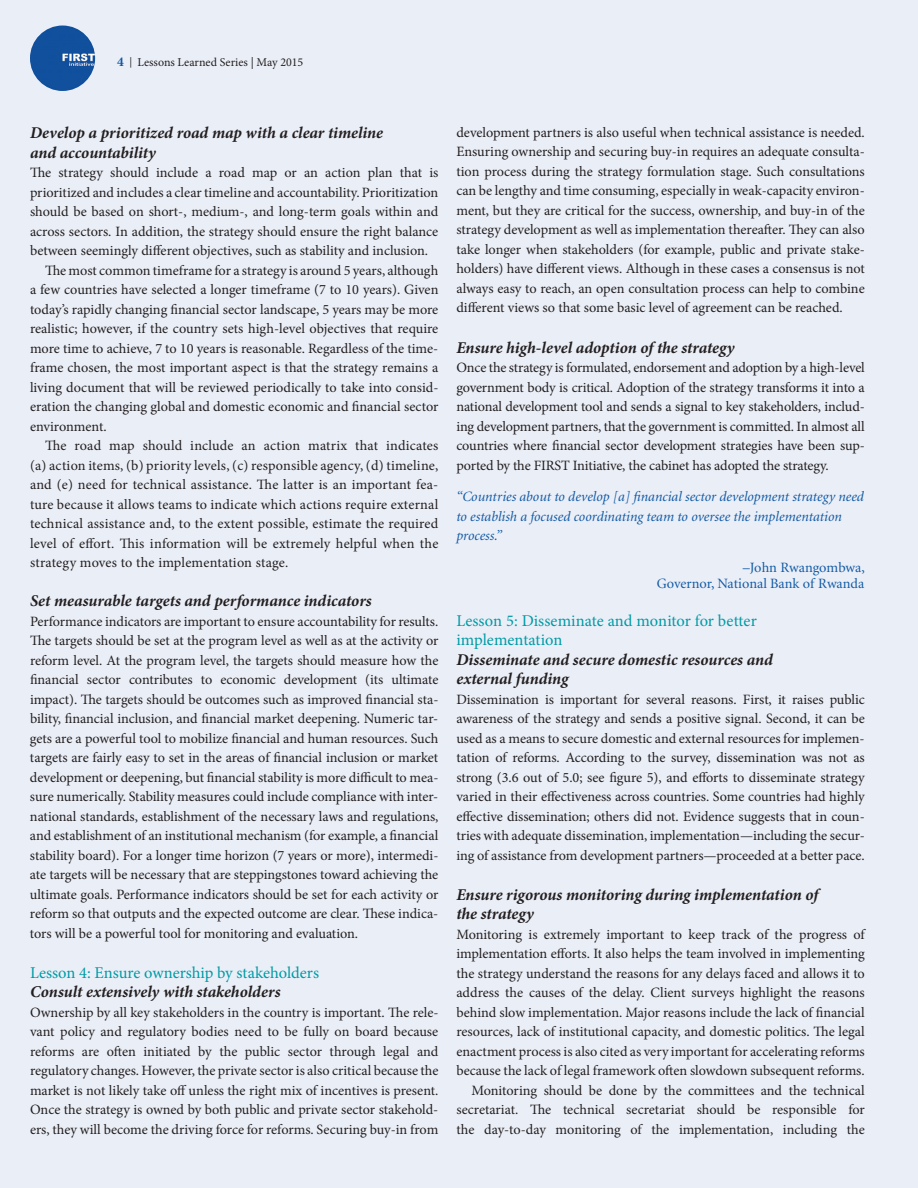
<style>
.page{position:relative;width:918px;height:1188px;background:#eaeef7}
.page>*{position:absolute;margin:0;border:0;box-sizing:border-box;transform-origin:0 0}
.t1{font:italic 700 16.5px/19.5px "Minion Pro";letter-spacing:-.005em;color:#231f20}
.t2{font:16.5px/19.5px "Minion Pro";color:#009ba5}
.t3{font:14.25px/19.5px "Minion Pro";color:#231f20;text-align:justify}
.t4{font:italic 14.25px/19.5px "Minion";color:#115aa5}
.t5{font:14.25px/16.5px "Minion";color:#115aa5;text-align:right}
.t6{font:12px "Minion Pro";color:#231f20}
.s1{font-weight:700;font-size:13.5px;color:#115aa5}
.s2{font-size:10.5px}
</style>
<div class="page">
<img style="left:30px;top:26px;width:65px;height:65px;border-radius:33px">
<p class="t6" style="left:117px;top:54px;width:188px"><span class="s1">4</span> <span class="s2">|</span> Lessons Learned Series | May 2015</p>
<p class="t1" style="left:30px;top:123px;width:355px">Develop a prioritized road map with a clear timeline and accountability</p>
<p class="t3" style="left:30px;top:163px;width:410px">The strategy should include a road map or an action plan that is</p>
<p class="t3" style="left:30px;top:183px;width:410px">prioritized and includes a clear timeline and accountability. Prioritization</p>
<p class="t3" style="left:30px;top:202px;width:410px">should be based on short-, medium-, and long-term goals within and</p>
<p class="t3" style="left:30px;top:222px;width:410px">across sectors. In addition, the strategy should ensure the right balance</p>
<p class="t3" style="left:30px;top:241px;width:400px">between seemingly different objectives, such as stability and inclusion.</p>
<p class="t3" style="left:45px;top:261px;width:395px">The most common timeframe for a strategy is around 5 years, although</p>
<p class="t3" style="left:30px;top:280px;width:410px">a few countries have selected a longer timeframe (7 to 10 years). Given</p>
<p class="t3" style="left:30px;top:300px;width:410px">today’s rapidly changing financial sector landscape, 5 years may be more</p>
<p class="t3" style="left:30px;top:319px;width:410px">realistic; however, if the country sets high-level objectives that require</p>
<p class="t3" style="left:30px;top:339px;width:410px">more time to achieve, 7 to 10 years is reasonable. Regardless of the time-</p>
<p class="t3" style="left:30px;top:358px;width:410px">frame chosen, the most important aspect is that the strategy remains a</p>
<p class="t3" style="left:30px;top:378px;width:410px">living document that will be reviewed periodically to take into consid-</p>
<p class="t3" style="left:30px;top:397px;width:410px">eration the changing global and domestic economic and financial sector</p>
<p class="t3" style="left:30px;top:417px;width:78px">environment.</p>
<p class="t3" style="left:45px;top:436px;width:395px">The road map should include an action matrix that indicates</p>
<p class="t3" style="left:30px;top:456px;width:410px">(a) action items, (b) priority levels, (c) responsible agency, (d) timeline,</p>
<p class="t3" style="left:30px;top:475px;width:410px">and (e) need for technical assistance. The latter is an important fea-</p>
<p class="t3" style="left:30px;top:495px;width:410px">ture because it allows teams to indicate which actions require external</p>
<p class="t3" style="left:30px;top:514px;width:410px">technical assistance and, to the extent possible, estimate the required</p>
<p class="t3" style="left:30px;top:534px;width:410px">level of effort. This information will be extremely helpful when the</p>
<p class="t3" style="left:30px;top:553px;width:260px">strategy moves to the implementation stage.</p>
<p class="t1" style="left:30px;top:591px;width:343px">Set measurable targets and performance indicators</p>
<p class="t3" style="left:30px;top:612px;width:410px">Performance indicators are important to ensure accountability for results.<br>The targets should be set at the program level as well as at the activity or reform level. At the program level, the targets should measure how the financial sector contributes to economic development (its ultimate impact). The targets should be outcomes such as improved financial sta&shy;bility, financial inclusion, and financial market deepening. Numeric tar&shy;gets are a powerful tool to mobilize financial and human resources. Such targets are fairly easy to set in the areas of financial inclusion or market development or deepening, but financial stability is more difficult to mea&shy;sure numerically. Stability measures could include compliance with inter&shy;national standards, establishment of the necessary laws and regulations, and establishment of an institutional mechanism (for example, a financial stability board). For a longer time horizon (7 years or more), intermedi&shy;ate targets will be necessary that are steppingstones toward achieving the ultimate goals. Performance indicators should be set for each activity or reform so that outputs and the expected outcome are clear. These indica&shy;tors will be a powerful tool for monitoring and evaluation.</p>
<p class="t2" style="left:30px;top:963px;width:291px">Lesson 4: Ensure ownership by stakeholders</p>
<p class="t1" style="left:30px;top:982px;width:252px">Consult extensively with stakeholders</p>
<p class="t3" style="left:30px;top:1003px;width:410px">Ownership by all key stakeholders in the country is important. The rele&shy;vant policy and regulatory bodies need to be fully on board because reforms are often initiated by the public sector through legal and regulatory changes. However, the private sector is also critical because the market is not likely take off unless the right mix of incentives is present.<br>Once the strategy is owned by both public and private sector stakehold&shy;ers, they will become the driving force for reforms. Securing buy-in from</p>
<p class="t3" style="left:456px;top:123px;width:410px">development partners is also useful when technical assistance is needed.<br>Ensuring ownership and securing buy-in requires an adequate consulta&shy;tion process during the strategy formulation stage. Such consultations can be lengthy and time consuming, especially in weak-capacity environ&shy;ment, but they are critical for the success, ownership, and buy-in of the strategy development as well as implementation thereafter. They can also take longer when stakeholders (for example, public and private stake&shy;holders) have different views. Although in these cases a consensus is not always easy to reach, an open consultation process can help to combine different views so that some basic level of agreement can be reached.</p>
<p class="t1" style="left:456px;top:338px;width:280px">Ensure high-level adoption of the strategy</p>
<p class="t3" style="left:456px;top:358px;width:410px">Once the strategy is formulated, endorsement and adoption by a high-level government body is critical. Adoption of the strategy transforms it into a national development tool and sends a signal to key stakeholders, includ&shy;ing development partners, that the government is committed. In almost all countries where financial sector development strategies have been sup&shy;ported by the FIRST Initiative, the cabinet has adopted the strategy.</p>
<p class="t4" style="left:456px;top:487px;width:409px">“Countries about to develop [a] financial sector development strategy need to establish a focused coordinating team to oversee the implementation process.”</p>
<p class="t5" style="left:657px;top:559px;width:209px">–John Rwangombwa,<br>Governor, National Bank of Rwanda</p>
<p class="t2" style="left:456px;top:611px;width:302px">Lesson 5: Disseminate and monitor for better implementation</p>
<p class="t1" style="left:456px;top:650px;width:318px">Disseminate and secure domestic resources and external funding</p>
<p class="t3" style="left:456px;top:690px;width:410px">Dissemination is important for several reasons. First, it raises public awareness of the strategy and sends a positive signal. Second, it can be used as a means to secure domestic and external resources for implemen&shy;tation of reforms. According to the survey, dissemination was not as strong (3.6 out of 5.0; see figure 5), and efforts to disseminate strategy varied in their effectiveness across countries. Some countries had highly effective dissemination; others did not. Evidence suggests that in coun&shy;tries with adequate dissemination, implementation—including the secur&shy;ing of assistance from development partners—proceeded at a better pace.</p>
<p class="t1" style="left:456px;top:884px;width:363px">Ensure rigorous monitoring during implementation of the strategy</p>
<p class="t3" style="left:456px;top:924px;width:410px;text-align:right">Monitoring is extremely important to keep track of the progress of implementation efforts. It also helps the team involved in implementing the strategy understand the reasons for any delays faced and allows it to address the causes of the delay. Client surveys highlight the reasons behind slow implementation. Major reasons include the lack of financial resources, lack of institutional capacity, and domestic politics. The legal enactment process is also cited as very important for accelerating reforms because the lack of legal framework often slowdown subsequent reforms.<br>Monitoring should be done by the committees and the technical secretariat. The technical secretariat should be responsible for the day-to-day monitoring of the implementation, including the</p>
</div>
